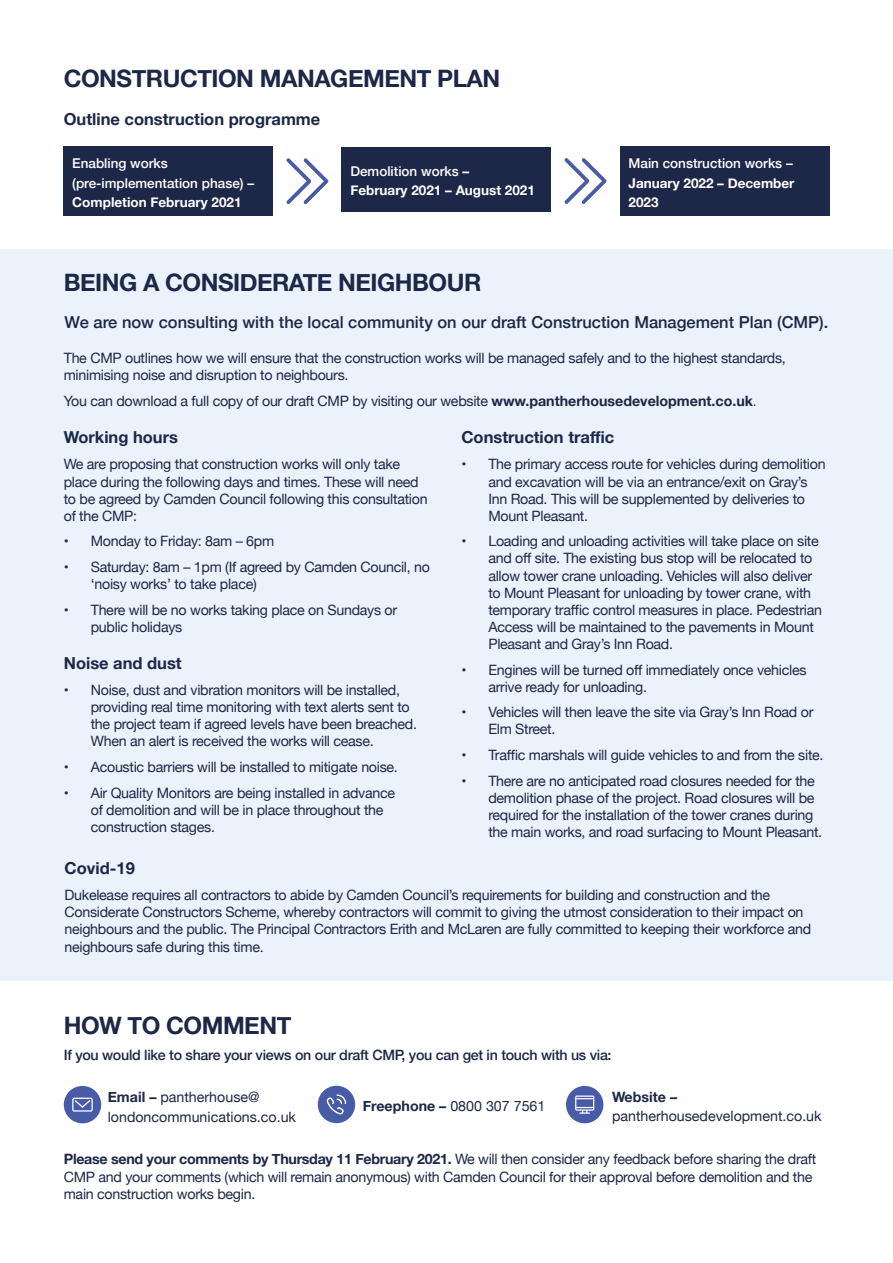
<style>
.page{position:relative;width:893px;height:1263px;background:#eaf3fb}
.page>*{position:absolute;margin:0;border:0;box-sizing:border-box;transform-origin:0 0}
.t1{font:700 24px "Helvetica Neue";letter-spacing:-.02em;color:#1d2747}
.t2{font:500 16.5px "Helvetica Neue";color:#1d2747}
.t3{font:700 16.5px "Helvetica Neue";color:#1d2747}
.t4{font:14.25px/17.1px "Helvetica Neue";letter-spacing:-.02em;color:#1d2747}
.t5{font:14.25px/19.5px "Helvetica Neue";color:#1d2747}
.t6{font:500 14.25px "Helvetica Neue";letter-spacing:-.02em;color:#1d2747}
.t7{font:700 14.25px "Helvetica Neue";color:#1d2747}
.t8{font:700 13.5px/19.5px "Helvetica Neue";color:#fff}
.t9{font:500 13.5px/19.5px "Helvetica Neue";color:#fff}
.s1{font-weight:500}
.s2{font-weight:700}
.s3{font-weight:300}
</style>
<div class="page">
<div style="left:0;top:0;width:893px;height:248px;background:#fff"></div>
<div style="left:0;top:981px;width:893px;height:282px;background:#fff"></div>
<div style="left:64px;top:147px;width:209px;height:69px;background:#1d2747"></div>
<div style="left:342px;top:147px;width:209px;height:64px;background:#1d2747"></div>
<div style="left:620px;top:147px;width:209px;height:69px;background:#1d2747"></div>
<svg style="left:286px;top:158px;width:43px;height:46px"></svg>
<svg style="left:564px;top:158px;width:43px;height:46px"></svg>
<div style="left:64px;top:1086px;width:37px;height:37px;background:#485ba6;border-radius:50%"></div>
<svg style="left:72px;top:1098px;width:21px;height:13px"></svg>
<div style="left:566px;top:1086px;width:37px;height:37px;background:#485ba6;border-radius:50%"></div>
<svg style="left:575px;top:1095px;width:19px;height:19px"></svg>
<div style="left:318px;top:1086px;width:37px;height:37px;background:#485ba6;border-radius:50%"></div>
<svg style="left:327px;top:1094px;width:19px;height:20px"></svg>
<h1 class="t1" style="left:64px;top:60px;width:438px">CONSTRUCTION MANAGEMENT PLAN</h1>
<p class="t3" style="left:64px;top:106px;width:258px">Outline construction programme</p>
<p class="t9" style="left:72px;top:153px;width:183px">Enabling works (pre-implementation phase) –</p>
<p class="t8" style="left:72px;top:193px;width:171px">Completion February 2021</p>
<p class="t8" style="left:350px;top:162px;width:186px"><span class="s1">Demolition works</span> –<br>February 2021 – August 2021</p>
<p class="t9" style="left:628px;top:153px;width:166px">Main construction works –</p>
<p class="t8" style="left:628px;top:174px;width:168px">January 2022 – December<br>2023</p>
<h1 class="t1" style="left:64px;top:264px;width:419px">BEING A CONSIDERATE NEIGHBOUR</h1>
<p class="t2" style="left:65px;top:309px;width:765px">We are now consulting with the local community on our draft Construction Management Plan (CMP).</p>
<p class="t4" style="left:64px;top:350px;width:724px">The CMP outlines how we will ensure that the construction works will be managed safely and to the highest standards, minimising noise and disruption to neighbours.</p>
<p class="t4" style="left:64px;top:393px;width:695px">You can download a full copy of our draft CMP by visiting our website <span class="s2">www.pantherhousedevelopment.co.uk</span><span class="s3">.</span></p>
<p class="t3" style="left:64px;top:424px;width:116px">Working hours</p>
<p class="t4" style="left:64px;top:457px;width:365px">We are proposing that construction works will only take place during the following days and times. These will need to be agreed by Camden Council following this consultation of the CMP:</p>
<p class="t4" style="left:64px;top:533px;width:212px">• Monday to Friday: 8am – 6pm</p>
<p class="t4" style="left:91px;top:559px;width:341px;text-indent:-27px">• Saturday: 8am – 1pm (If agreed by Camden Council, no ‘noisy works’ to take place)</p>
<p class="t4" style="left:91px;top:602px;width:308px;text-indent:-27px">• There will be no works taking place on Sundays or public holidays</p>
<p class="t3" style="left:461px;top:424px;width:154px">Construction traffic</p>
<p class="t4" style="left:488px;top:457px;width:339px;text-indent:-27px">• The primary access route for vehicles during demolition and excavation will be via an entrance/exit on Gray’s Inn Road. This will be supplemented by deliveries to Mount Pleasant.</p>
<p class="t4" style="left:488px;top:533px;width:335px;text-indent:-27px">• Loading and unloading activities will take place on site and off site. The existing bus stop will be relocated to allow tower crane unloading. Vehicles will also deliver to Mount Pleasant for unloading by tower crane, with temporary traffic control measures in place. Pedestrian Access will be maintained to the pavements in Mount Pleasant and Gray’s Inn Road.</p>
<p class="t4" style="left:488px;top:662px;width:320px;text-indent:-27px">• Engines will be turned off immediately once vehicles arrive ready for unloading.</p>
<p class="t4" style="left:488px;top:704px;width:327px;text-indent:-27px">• Vehicles will then leave the site via Gray’s Inn Road or<br>Elm Street.</p>
<p class="t4" style="left:461px;top:747px;width:364px">• Traffic marshals will guide vehicles to and from the site.</p>
<p class="t4" style="left:488px;top:773px;width:335px;text-indent:-27px">• There are no anticipated road closures needed for the demolition phase of the project. Road closures will be required for the installation of the tower cranes during the main works, and road surfacing to Mount Pleasant.</p>
<p class="t3" style="left:64px;top:650px;width:119px">Noise and dust</p>
<p class="t4" style="left:91px;top:682px;width:328px;text-indent:-27px">• Noise, dust and vibration monitors will be installed, providing real time monitoring with text alerts sent to the project team if agreed levels have been breached.<br>When an alert is received the works will cease.</p>
<p class="t4" style="left:64px;top:759px;width:336px">• Acoustic barriers will be installed to mitigate noise.</p>
<p class="t4" style="left:91px;top:785px;width:306px;text-indent:-27px">• Air Quality Monitors are being installed in advance of demolition and will be in place throughout the construction stages.</p>
<p class="t3" style="left:65px;top:855px;width:72px">Covid-19</p>
<p class="t4" style="left:65px;top:887px;width:748px">Dukelease requires all contractors to abide by Camden Council’s requirements for building and construction and the Considerate Constructors Scheme, whereby contractors will commit to giving the utmost consideration to their impact on neighbours and the public. The Principal Contractors Erith and McLaren are fully committed to keeping their workforce and neighbours safe during this time.</p>
<h1 class="t1" style="left:64px;top:1007px;width:229px">HOW TO COMMENT</h1>
<p class="t6" style="left:64px;top:1043px;width:549px">If you would like to share your views on our draft CMP, you can get in touch with us via:</p>
<p class="t5" style="left:108px;top:1088px;width:190px"><span class="s2">Email –</span> pantherhouse@ londoncommunications.co.uk</p>
<p class="t7" style="left:612px;top:1085px;width:67px">Website –</p>
<p class="t5" style="left:363px;top:1097px;width:184px"><span class="s2">Freephone –</span> 0800 307 7561</p>
<p class="t5" style="left:612px;top:1107px;width:211px">pantherhousedevelopment.co.uk</p>
<p class="t4" style="left:64px;top:1151px;width:754px"><span class="s2">Please send your comments by Thursday 11 February 2021.</span> We will then consider any feedback before sharing the draft<br>CMP and your comments (which will remain anonymous) with Camden Council for their approval before demolition and the main construction works begin.</p>
</div>
